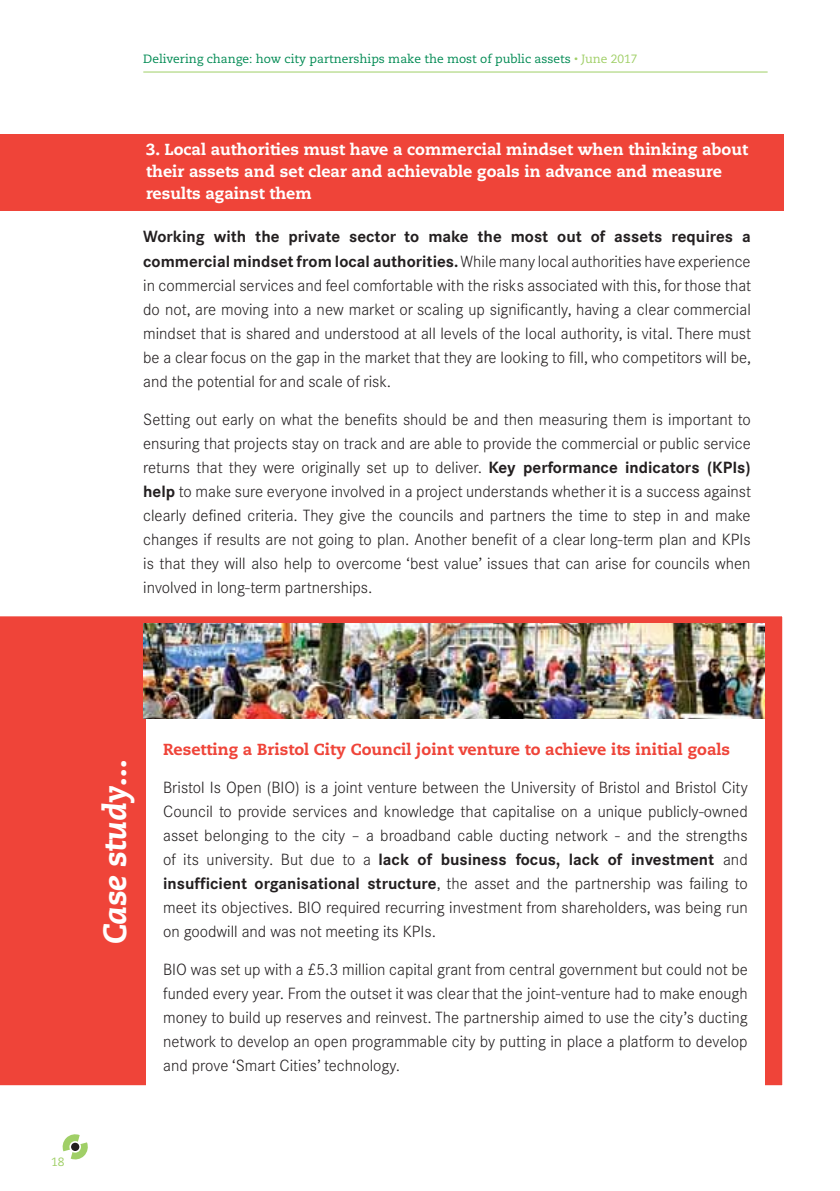
<style>
.page{position:relative;width:840px;height:1191px;background:#fff}
.page>*{position:absolute;margin:0;border:0;box-sizing:border-box;transform-origin:0 0}
.t1{font:italic 800 32px "Caecilia LT Std";letter-spacing:-.02em;color:#fff}
.t2{font:300 16px/24px "Corporate SBQ";color:#231f20;text-align:justify}
.t3{font:800 16px/22px "Caecilia LT Std";color:#fff}
.t4{font:800 16px "Caecilia LT Std";color:#ef4439}
.t5{font:12px "Caecilia LT Std";color:#008a53}
.t6{font:12px "Caecilia LT Std";color:#a0cf67}
.s1{font-family:"Corporate SBQ";font-weight:300;color:#a0cf67}
.s2{color:#a0cf67}
.s3{font-weight:700}
</style>
<div class="page">
<svg style="left:62px;top:1134px;width:26px;height:26px"></svg>
<hr style="left:143px;top:72px;width:624px;height:1px;background:#a0cf67">
<div style="left:0;top:134px;width:782px;height:76px;background:#ef4439"></div>
<div style="left:0;top:616px;width:783px;height:470px;background:#ef4439"></div>
<div style="left:146px;top:714px;width:618px;height:392px;background:#fff"></div>
<img style="left:143px;top:624px;width:621px;height:94px">
<p class="t5" style="left:143px;top:52px;width:495px">Delivering change: how city partnerships make the most of public assets <span class="s1">•</span> <span class="s2">June 2017</span></p>
<p class="t3" style="left:146px;top:138px;width:603px">3. Local authorities must have a commercial mindset when thinking about their assets and set clear and achievable goals in advance and measure results against them</p>
<p class="t2" style="left:143px;top:225px;width:609px"><span class="s3">Working with the private sector to make the most out of assets requires a commercial mindset from local authorities.</span> While many local authorities have experience in commercial services and feel comfortable with the risks associated with this, for those that do not, are moving into a new market or scaling up significantly, having a clear commercial mindset that is shared and understood at all levels of the local authority, is vital. There must be a clear focus on the gap in the market that they are looking to fill, who competitors will be, and the potential for and scale of risk.</p>
<p class="t2" style="left:143px;top:407px;width:609px">Setting out early on what the benefits should be and then measuring them is important to ensuring that projects stay on track and are able to provide the commercial or public service returns that they were originally set up to deliver. <span class="s3">Key performance indicators (KPIs) help</span> to make sure everyone involved in a project understands whether it is a success against clearly defined criteria. They give the councils and partners the time to step in and make changes if results are not going to plan. Another benefit of a clear long-term plan and KPIs is that they will also help to overcome ‘best value’ issues that can arise for councils when involved in long-term partnerships.</p>
<p class="t6" style="left:51px;top:1154px;width:15px">18</p>
<h1 class="t1" style="left:96px;top:944px;width:187px;rotate:-90deg">Case study...</h1>
<p class="t4" style="left:163px;top:739px;width:568px">Resetting a Bristol City Council joint venture to achieve its initial goals</p>
<p class="t2" style="left:163px;top:775px;width:585px">Bristol Is Open (BIO) is a joint venture between the University of Bristol and Bristol City Council to provide services and knowledge that capitalise on a unique publicly-owned asset belonging to the city – a broadband cable ducting network - and the strengths of its university. But due to a <span class="s3">lack of business focus, lack of investment</span> and <span class="s3">insufficient organisational structure</span>, the asset and the partnership was failing to meet its objectives. BIO required recurring investment from shareholders, was being run on goodwill and was not meeting its KPIs.</p>
<p class="t2" style="left:163px;top:957px;width:586px">BIO was set up with a £5.3 million capital grant from central government but could not be funded every year. From the outset it was clear that the joint-venture had to make enough money to build up reserves and reinvest. The partnership aimed to use the city’s ducting network to develop an open programmable city by putting in place a platform to develop and prove ‘Smart Cities’ technology.</p>
</div>
